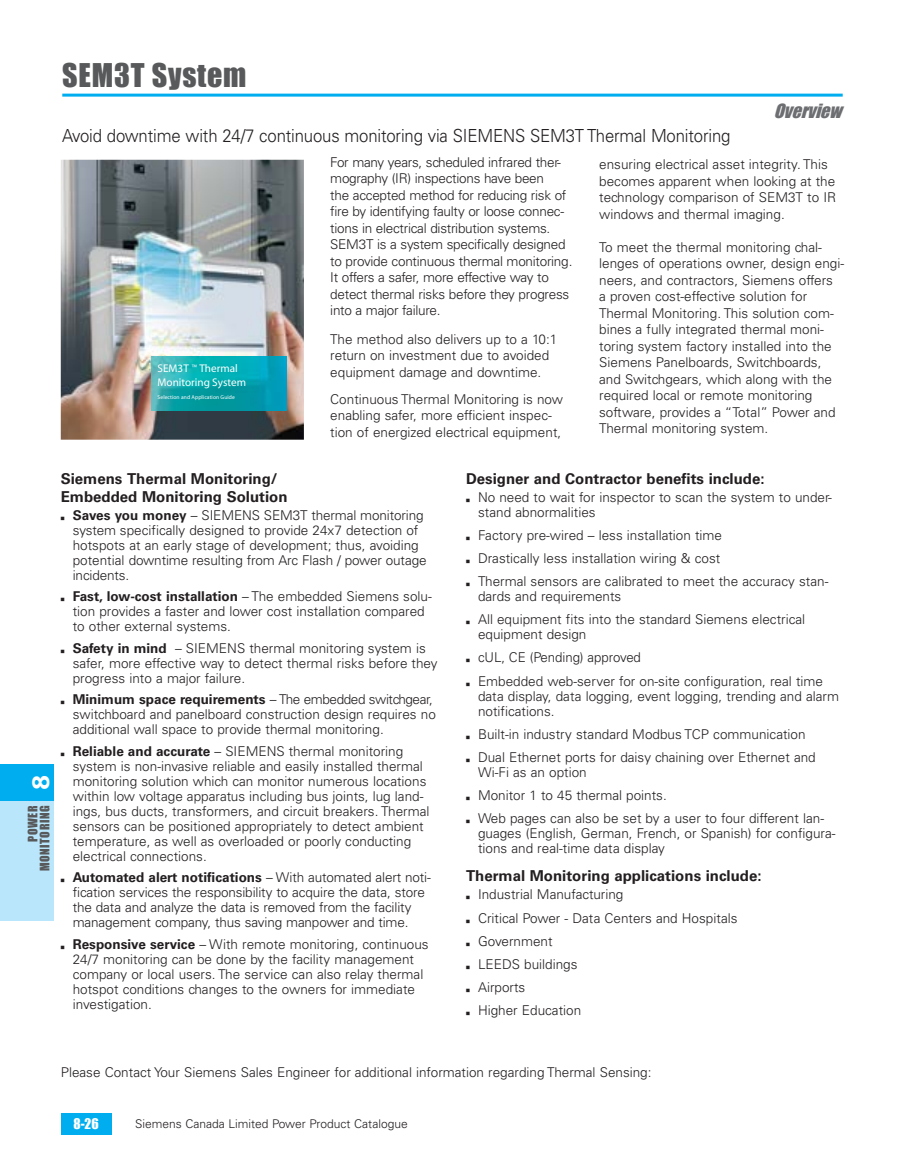
<style>
.page{position:relative;width:905px;height:1175px;background:#fff}
.page>*{position:absolute;margin:0;border:0;box-sizing:border-box;transform-origin:0 0}
.t1{font:30px "Impact";letter-spacing:.025em;color:#58595b}
.t2{font:900 24px "Siemens Sans";color:#fff}
.t3{font:300 18px "Univers LT Std";letter-spacing:-.01em;color:#231f20;scale:.93 1}
.t4{font:italic 18px "Impact";color:#6d6e71}
.t5{font:700 15px/18px "Univers LT Std";color:#231f20}
.t6{font:300 13.5px/15px "Univers LT Std";color:#231f20}
.t7{font:300 13.5px/16.5px "Univers LT Std";letter-spacing:-.02em;color:#231f20}
.t8{font:13.5px "Impact";color:#fff}
.t9{font:300 12px "Univers LT Std";color:#231f20}
.t10{font:12px/12px "Impact";letter-spacing:.05em;color:#58595b;text-align:right}
.t11{font:11.1px/13.4px "Siemens Sans OT";color:#fff}
.t12{font:700 5.55px "Siemens Sans OT";letter-spacing:.015em;color:#fff}
.s1{font-family:"Universal Newswith Comm Pi";font-weight:400}
.s2{font-weight:700}
</style>
<div class="page">
<div style="left:61px;top:1113px;width:50px;height:21px;background:#00aeef"></div>
<div style="left:0;top:800px;width:54px;height:121px;background:#b9e6fa"></div>
<div style="left:0;top:764px;width:54px;height:36px;background:#00aeef"></div>
<img style="left:61px;top:160px;width:243px;height:280px">
<img style="left:151px;top:357px;width:136px;height:54px">
<hr style="left:62px;top:94px;width:780px;height:3px;background:#00aeef">
<h1 class="t1" style="left:62px;top:52px;width:185px">SEM3T System</h1>
<h3 class="t4" style="left:773px;top:97px;width:76px">OVERVIEW</h3>
<h3 class="t3" style="left:62px;top:125px;width:720px">Avoid downtime with 24/7 continuous monitoring via SIEMENS SEM3T Thermal Monitoring</h3>
<p class="t7" style="left:330px;top:154px;width:244px">For many years, scheduled infrared ther&shy;mography (IR) inspections have been<br>the accepted method for reducing risk of fire by identifying faulty or loose connec&shy;tions in electrical distribution systems.<br>SEM3T is a system specifically designed to provide continuous thermal monitoring.<br>It offers a safer, more effective way to detect thermal risks before they progress into a major failure.</p>
<p class="t6" style="left:330px;top:331px;width:228px;line-height:16.5px">The method also delivers up to a 10:1 return on investment due to avoided equipment damage and downtime.</p>
<p class="t6" style="left:330px;top:391px;width:234px;line-height:16.5px">Continuous Thermal Monitoring is now enabling safer, more efficient inspec&shy;tion of energized electrical equipment,</p>
<p class="t6" style="left:599px;top:156px;width:238px;line-height:16.5px">ensuring electrical asset integrity. This becomes apparent when looking at the technology comparison of SEM3T to IR windows and thermal imaging.</p>
<p class="t6" style="left:599px;top:239px;width:246px;line-height:16.5px">To meet the thermal monitoring chal&shy;lenges of operations owner, design engi&shy;neers, and contractors, Siemens offers<br>a proven cost-effective solution for Thermal Monitoring. This solution com&shy;bines a fully integrated thermal moni&shy;toring system factory installed into the Siemens Panelboards, Switchboards, and Switchgears, which along with the required local or remote monitoring software, provides a “Total” Power and Thermal monitoring system.</p>
<p class="t11" style="left:158px;top:362px;width:90px">SEM3T <sup>™</sup> Thermal<br>Monitoring System</p>
<p class="t12" style="left:158px;top:394px;width:79px">Selection and Application Guide</p>
<h2 class="t2" style="left:27px;top:790px;width:17px;rotate:-90deg">8</h2>
<p class="t10" style="left:26px;top:871px;width:67px;rotate:-90deg">POWER<br>MONITORING</p>
<p class="t5" style="left:61px;top:469px;width:228px">Siemens Thermal Monitoring/<br>Embedded Monitoring Solution</p>
<p class="t6" style="left:73px;top:507px;width:355px;text-indent:-12px"><span class="s1">b</span> <span class="s2">Saves you money</span> – SIEMENS SEM3T thermal monitoring system specifically designed to provide 24x7 detection of hotspots at an early stage of development; thus, avoiding potential downtime resulting from Arc Flash / power outage incidents.</p>
<p class="t6" style="left:73px;top:589px;width:360px;text-indent:-12px"><span class="s1">b</span> <span class="s2">Fast, low-cost installation</span> – The embedded Siemens solu&shy;tion provides a faster and lower cost installation compared to other external systems.</p>
<p class="t6" style="left:73px;top:640px;width:366px;text-indent:-12px"><span class="s1">b</span> <span class="s2">Safety in mind</span> – SIEMENS thermal monitoring system is safer, more effective way to detect thermal risks before they progress into a major failure.</p>
<p class="t6" style="left:73px;top:692px;width:364px;text-indent:-12px"><span class="s1">b</span> <span class="s2">Minimum space requirements</span> – The embedded switchgear, switchboard and panelboard construction design requires no additional wall space to provide thermal monitoring.</p>
<p class="t6" style="left:73px;top:743px;width:358px;text-indent:-12px"><span class="s1">b</span> <span class="s2">Reliable and accurate</span> – SIEMENS thermal monitoring system is non-invasive reliable and easily installed thermal monitoring solution which can monitor numerous locations within low voltage apparatus including bus joints, lug land&shy;ings, bus ducts, transformers, and circuit breakers. Thermal sensors can be positioned appropriately to detect ambient temperature, as well as overloaded or poorly conducting electrical connections.</p>
<p class="t6" style="left:73px;top:870px;width:359px;text-indent:-12px"><span class="s1">b</span> <span class="s2">Automated alert notifications</span> – With automated alert noti&shy;fication services the responsibility to acquire the data, store the data and analyze the data is removed from the facility management company, thus saving manpower and time.</p>
<p class="t6" style="left:73px;top:936px;width:357px;text-indent:-12px"><span class="s1">b</span> <span class="s2">Responsive service</span> – With remote monitoring, continuous 24/7 monitoring can be done by the facility management company or local users. The service can also relay thermal hotspot conditions changes to the owners for immediate investigation.</p>
<p class="t5" style="left:466px;top:469px;width:300px">Designer and Contractor benefits include:</p>
<p class="t6" style="left:478px;top:489px;width:355px;text-indent:-12px"><span class="s1">b</span> No need to wait for inspector to scan the system to under&shy;stand abnormalities</p>
<p class="t6" style="left:466px;top:523px;width:364px;line-height:23.1px"><span class="s1">b</span> Factory pre-wired – less installation time<br><span class="s1">b</span> Drastically less installation wiring &amp; cost<br><span class="s1">b</span> Thermal sensors are calibrated to meet the accuracy stan-</p>
<p class="t6" style="left:466px;top:585px;width:340px;line-height:23.1px;text-indent:12px">dards and requirements<br><span class="s1">b</span> All equipment fits into the standard Siemens electrical</p>
<p class="t6" style="left:466px;top:623px;width:358px;line-height:23.1px;text-indent:12px">equipment design<br><span class="s1">b</span> cUL, CE (Pending) approved<br><span class="s1">b</span> Embedded web-server for on-site configuration, real time</p>
<p class="t6" style="left:478px;top:688px;width:362px">data display, data logging, event logging, trending and alarm notifications.</p>
<p class="t6" style="left:466px;top:722px;width:351px;line-height:23.1px"><span class="s1">b</span> Built-in industry standard Modbus TCP communication<br><span class="s1">b</span> Dual Ethernet ports for daisy chaining over Ethernet and</p>
<p class="t6" style="left:466px;top:760px;width:359px;line-height:23.1px;text-indent:12px">Wi-Fi as an option<br><span class="s1">b</span> Monitor 1 to 45 thermal points.<br><span class="s1">b</span> Web pages can also be set by a user to four different lan-</p>
<p class="t6" style="left:478px;top:825px;width:359px">guages (English, German, French, or Spanish) for configura&shy;tions and real-time data display</p>
<p class="t5" style="left:466px;top:867px;width:297px">Thermal Monitoring applications include:</p>
<p class="t6" style="left:466px;top:883px;width:273px;line-height:23.1px"><span class="s1">b</span> Industrial Manufacturing<br><span class="s1">b</span> Critical Power - Data Centers and Hospitals <span class="s1">b</span> Government<br><span class="s1">b</span> LEEDS buildings<br><span class="s1">b</span> Airports<br><span class="s1">b</span> Higher Education</p>
<p class="t6" style="left:61px;top:1064px;width:592px">Please Contact Your Siemens Sales Engineer for additional information regarding Thermal Sensing:</p>
<p class="t8" style="left:73px;top:1113px;width:27px">8-26</p>
<p class="t9" style="left:135px;top:1116px;width:274px">Siemens Canada Limited Power Product Catalogue</p>
</div>
